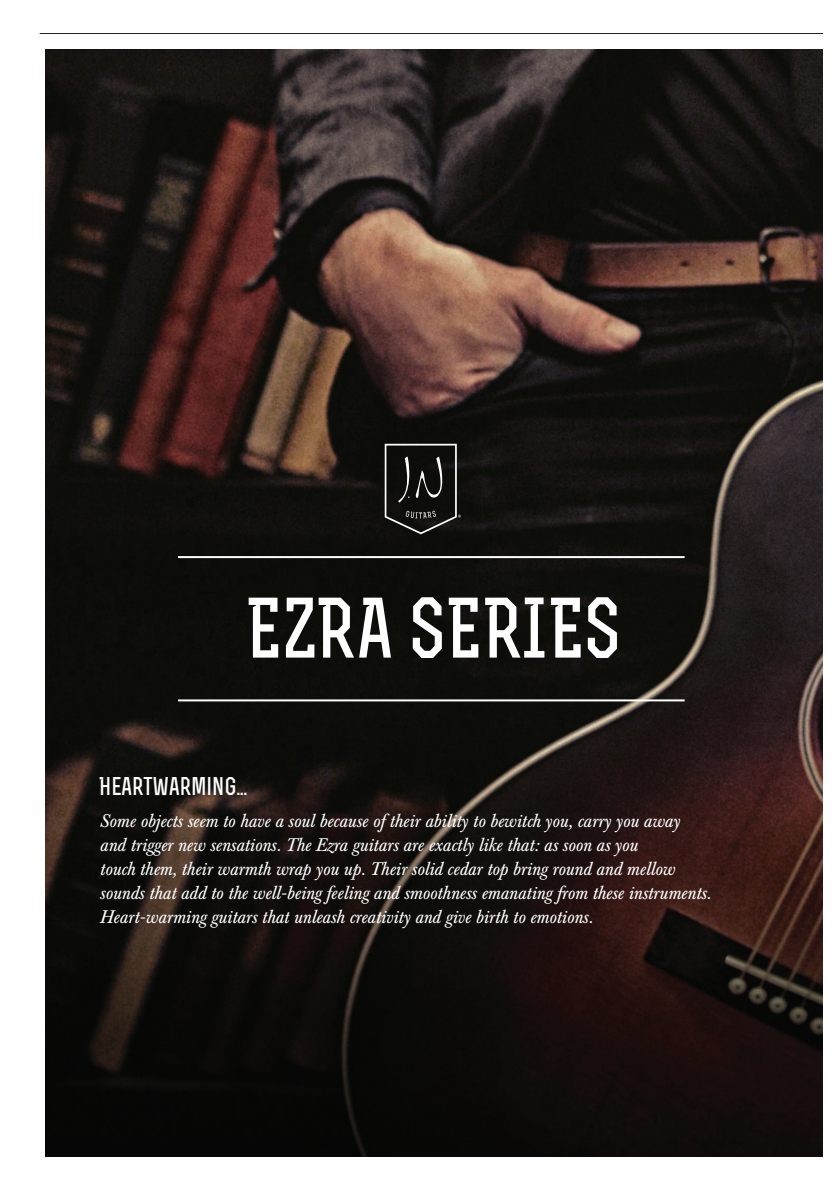
<style>
.page{position:relative;width:840px;height:1191px;background:#fff}
.page>*{position:absolute;margin:0;border:0;box-sizing:border-box;transform-origin:0 0}
.t1{font:700 80px "Rex";color:#fff}
.t2{font:700 24px "Rex";color:#fff}
.t3{font:italic 18px/24px "Baskerville BE";letter-spacing:-.01em;color:#fff}
</style>
<div class="page">
<img style="left:45px;top:50px;width:777px;height:1107px">
<hr style="left:178px;top:699px;width:506px;height:2px;background:#fff">
<hr style="left:178px;top:556px;width:506px;height:2px;background:#fff">
<hr style="left:40px;top:33px;width:782px;height:1px;background:#231f20">
<svg style="left:384px;top:444px;width:76px;height:90px;background:#2b2b28"></svg>
<h1 class="t1" style="left:246px;top:578px;width:376px">EZRA SERIES</h1>
<h2 class="t2" style="left:99px;top:771px;width:149px">HEARTWARMING...</h2>
<p class="t3" style="left:99px;top:809px;width:612px">Some objects seem to have a soul because of their ability to bewitch you, carry you away<br>and trigger new sensations. The Ezra guitars are exactly like that: as soon as you<br>touch them, their warmth wrap you up. Their solid cedar top bring round and mellow sounds that add to the well-being feeling and smoothness emanating from these instruments.<br>Heart-warming guitars that unleash creativity and give birth to emotions.</p>
</div>
